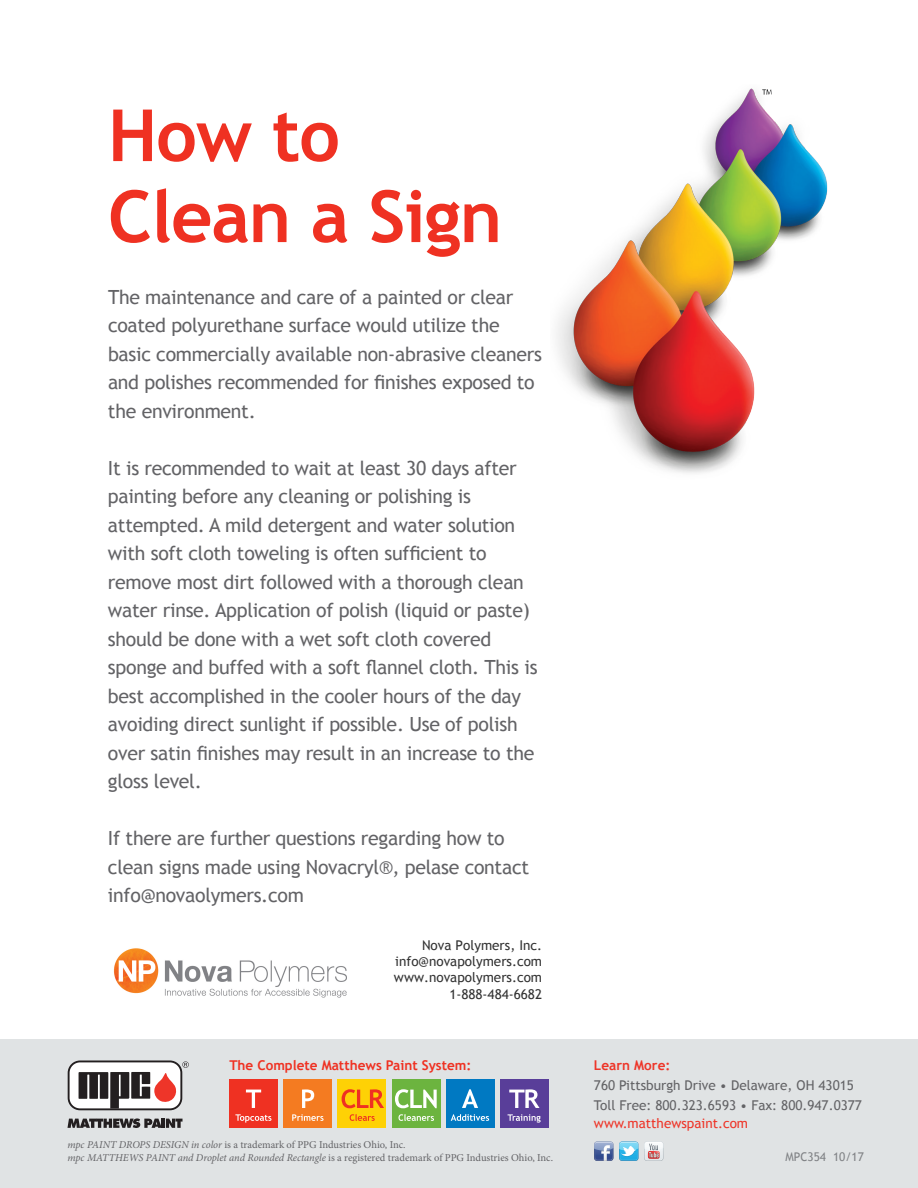
<style>
.page{position:relative;width:918px;height:1188px;background:#fff}
.page>*{position:absolute;margin:0;border:0;box-sizing:border-box;transform-origin:0 0}
.t1{font:700 72px/81px "Trebuchet MS";letter-spacing:-.015em;color:#ef3122}
.t2{font:19.5px/28.5px "Trebuchet MS";letter-spacing:-.015em;color:#636366}
.t3{font:13.5px "Trebuchet MS";color:#636366}
.t4{font:13.5px/16.2px "Trebuchet MS";color:#333;text-align:right}
.t5{font:700 13.5px "Trebuchet MS";color:#ef3122}
.t6{font:13.5px "Trebuchet MS";color:#ee3528}
.t7{font:700 13.5px "Trebuchet MS";color:#ee3528}
.t8{font:12px "Trebuchet MS";color:#808285}
.t9{font:10.5px/12.6px "Minion Pro";letter-spacing:-.005em;color:#636366}
.s1{font-style:italic}
</style>
<div class="page">
<img style="left:556px;top:88px;width:272px;height:385px">
<div style="left:0;top:1040px;width:918px;height:148px;background:#e0e3e4"></div>
<div style="left:69px;top:1061px;width:112px;height:48px;background:#fff;border-radius:11px"></div>
<div style="left:68px;top:1060px;width:114px;height:50px;border:2px solid #231f20;border-radius:11px"></div>
<svg style="left:68px;top:1118px;width:115px;height:10px"></svg>
<svg style="left:79px;top:1061px;width:110px;height:48px"></svg>
<div style="left:229px;top:1079px;width:49px;height:49px;background:#ef3122"></div>
<svg style="left:246px;top:1090px;width:15px;height:18px"></svg>
<svg style="left:235px;top:1114px;width:37px;height:9px"></svg>
<div style="left:283px;top:1079px;width:49px;height:49px;background:#f47b21"></div>
<svg style="left:302px;top:1089px;width:12px;height:19px"></svg>
<svg style="left:292px;top:1114px;width:32px;height:7px"></svg>
<div style="left:338px;top:1079px;width:48px;height:49px;background:#fed105"></div>
<svg style="left:342px;top:1089px;width:42px;height:19px"></svg>
<svg style="left:350px;top:1114px;width:25px;height:7px"></svg>
<div style="left:392px;top:1079px;width:48px;height:49px;background:#6cb43f"></div>
<svg style="left:395px;top:1089px;width:42px;height:19px"></svg>
<svg style="left:398px;top:1114px;width:36px;height:7px"></svg>
<div style="left:446px;top:1079px;width:48px;height:49px;background:#0079c2"></div>
<svg style="left:462px;top:1089px;width:16px;height:19px"></svg>
<svg style="left:451px;top:1114px;width:38px;height:7px"></svg>
<div style="left:500px;top:1079px;width:48px;height:49px;background:#593e99"></div>
<svg style="left:509px;top:1089px;width:31px;height:19px"></svg>
<svg style="left:508px;top:1114px;width:33px;height:9px"></svg>
<svg style="left:594px;top:1142px;width:19px;height:19px"></svg>
<svg style="left:619px;top:1142px;width:45px;height:19px"></svg>
<img style="left:113px;top:948px;width:234px;height:50px">
<p class="t1" style="left:108px;top:95px;width:396px">How to<br>Clean a Sign</p>
<p class="t2" style="left:108px;top:283px;width:435px">The maintenance and care of a painted or clear coated polyurethane surface would utilize the basic commercially available non-abrasive cleaners and polishes recommended for finishes exposed to the environment.</p>
<p class="t2" style="left:108px;top:454px;width:431px">It is recommended to wait at least 30 days after painting before any cleaning or polishing is attempted. A mild detergent and water solution with soft cloth toweling is often sufficient to remove most dirt followed with a thorough clean water rinse. Application of polish (liquid or paste) should be done with a wet soft cloth covered sponge and buffed with a soft flannel cloth. This is best accomplished in the cooler hours of the day avoiding direct sunlight if possible. Use of polish over satin finishes may result in an increase to the gloss level.</p>
<p class="t2" style="left:108px;top:824px;width:423px">If there are further questions regarding how to clean signs made using Novacryl®, pelase contact info@novaolymers.com</p>
<p class="t4" style="left:394px;top:937px;width:150px">Nova Polymers, Inc. info@novapolymers.com www.novapolymers.com<br>1-888-484-6682</p>
<p class="t5" style="left:229px;top:1057px;width:244px">The Complete Matthews Paint System:</p>
<p class="t9" style="left:68px;top:1139px;width:487px"><span class="s1">mpc PAINT DROPS DESIGN in color</span> is a trademark of PPG Industries Ohio, Inc.<br><span class="s1">mpc MATTHEWS PAINT and Droplet and Rounded Rectangle</span> is a registered trademark of PPG Industries Ohio, Inc.</p>
<p class="t7" style="left:594px;top:1057px;width:78px">Learn More:</p>
<p class="t3" style="left:594px;top:1078px;width:261px">760 Pittsburgh Drive • Delaware, OH 43015</p>
<p class="t3" style="left:594px;top:1098px;width:269px">Toll Free: 800.323.6593 • Fax: 800.947.0377</p>
<p class="t6" style="left:594px;top:1115px;width:156px">www.matthewspaint.com</p>
<p class="t8" style="left:786px;top:1150px;width:80px">MPC354 10/17</p>
</div>
